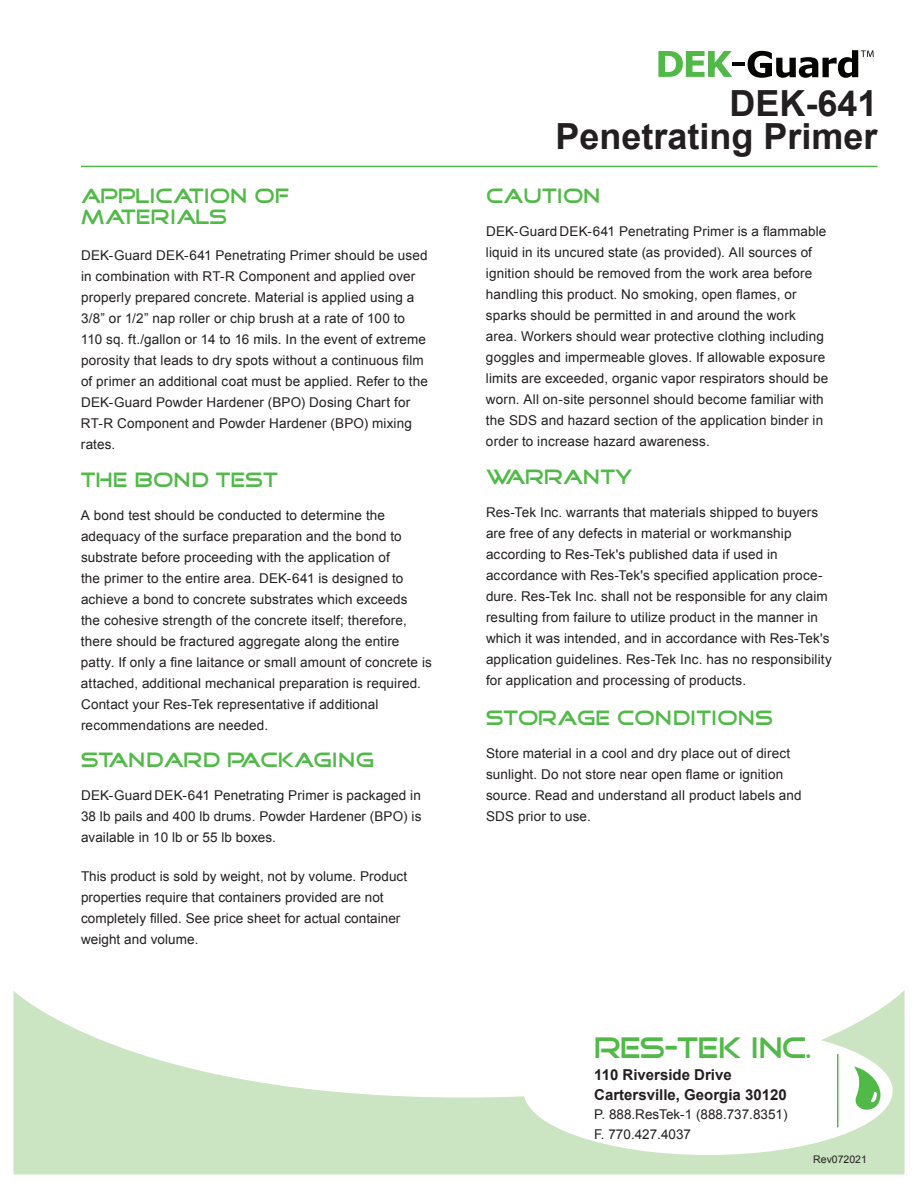
<style>
.page{position:relative;width:918px;height:1188px;background:#fff}
.page>*{position:absolute;margin:0;border:0;box-sizing:border-box;transform-origin:0 0}
.t1{font:700 36px "Arial";color:#231f20}
.t2{font:30px "Good Times";letter-spacing:-.04em;color:#51b948}
.t3{font:21px/21px "Good Times";color:#51b948}
.t4{font:700 15px "Arial";color:#231f20}
.t5{font:13.5px/21px "Arial";letter-spacing:.01em;color:#231f20}
.t6{font:10.5px "Arial";color:#231f20}
.s1{font-style:inherit}
</style>
<div class="page">
<svg style="left:14px;top:991px;width:890px;height:183px;fill:#cbe4c1"></svg>
<div style="left:524px;top:1027px;width:369px;height:128px;background:#fff;border-radius:50%"></div>
<svg style="left:854px;top:1066px;width:26px;height:44px"></svg>
<hr style="left:837px;top:1054px;width:1px;height:73px;background:#51b948">
<svg style="left:748px;top:50px;width:126px;height:28px"></svg>
<hr style="left:732px;top:62px;width:12px;height:4px;background:#040503">
<svg style="left:658px;top:51px;width:74px;height:26px"></svg>
<hr style="left:81px;top:166px;width:797px;height:1px;background:#51b948">
<p class="t3" style="left:81px;top:187px;width:210px">APPLICATION OF<br>MATERIALS</p>
<p class="t5" style="left:81px;top:245px;width:348px">DEK-Guard DEK-641 Penetrating Primer should be used in combination with RT-R Component and applied over properly prepared concrete. Material is applied using a 3/8” or 1/2” nap roller or chip brush at a rate of 100 to 110 sq. ft./gallon or 14 to 16 mils. In the event of extreme porosity that leads to dry spots without a continuous film of primer an additional coat must be applied. Refer to the DEK-Guard Powder Hardener (BPO) Dosing Chart for RT-R Component and Powder Hardener (BPO) mixing rates.</p>
<p class="t3" style="left:81px;top:470px;width:198px">THE BOND TEST</p>
<p class="t5" style="left:81px;top:504px;width:352px">A bond test should be conducted to determine the adequacy of the surface preparation and the bond to substrate before proceeding with the application of<br>the primer to the entire area. DEK-641 is designed to achieve a bond to concrete substrates which exceeds<br>the cohesive strength of the concrete itself; therefore, there should be fractured aggregate along the entire patty. If only a fine laitance or small amount of concrete is attached, additional mechanical preparation is required.<br>Contact your Res-Tek representative if additional recommendations are needed.</p>
<p class="t3" style="left:81px;top:750px;width:295px">STANDARD PACKAGING</p>
<p class="t5" style="left:81px;top:785px;width:342px;text-align:justify">DEK-Guard DEK-641 Penetrating Primer is packaged in 38 lb pails and 400 lb drums. Powder Hardener (BPO) is available in 10 lb or 55 lb boxes.</p>
<p class="t5" style="left:81px;top:866px;width:328px">This product is sold by weight, not by volume. Product properties require that containers provided are not completely filled. See price sheet for actual container weight and volume.</p>
<p class="t1" style="left:729px;top:80px;width:150px">DEK-641</p>
<p class="t1" style="left:555px;top:113px;width:324px">Penetrating Primer</p>
<p class="t3" style="left:486px;top:187px;width:116px">CAUTION</p>
<p class="t5" style="left:486px;top:221px;width:344px">DEK-Guard DEK-641 Penetrating Primer is a flammable liquid in its uncured state (as provided). All sources of ignition should be removed from the work area before handling this product. No smoking, open flames, or sparks should be permitted in and around the work area. Workers should wear protective clothing including goggles and impermeable gloves. If allowable exposure limits are exceeded, organic vapor respirators should be worn. All on-site personnel should become familiar with the SDS and hazard section of the application binder in order to increase hazard awareness.</p>
<p class="t3" style="left:486px;top:467px;width:148px">WARRANTY</p>
<p class="t5" style="left:486px;top:501px;width:347px">Res-Tek Inc. warrants that materials shipped to buyers are free of any defects in material or workmanship according to Res-Tek's published data if used in accordance with Res-Tek's specified application proce&shy;dure. Res-Tek Inc. shall not be responsible for any claim resulting from failure to utilize product in the manner in which it was intended, and in accordance with Res-Tek's application guidelines. Res-Tek Inc. has no responsibility for application and processing of products.</p>
<p class="t3" style="left:486px;top:708px;width:288px">STORAGE CONDITIONS</p>
<p class="t5" style="left:486px;top:743px;width:317px">Store material in a cool and dry place out of direct sunlight. Do not store near open flame or ignition source. Read and understand all product labels and SDS prior to use.</p>
<p class="t2" style="left:594px;top:1033px;width:221px">RES-TEK INC.</p>
<p class="t4" style="left:594px;top:1065px;width:139px">110 Riverside Drive</p>
<p class="t4" style="left:594px;top:1085px;width:194px">Cartersville, Georgia 30120</p>
<p class="t5" style="left:594px;top:1104px;width:195px">P. 888.ResTek-1 (888.737.8351)</p>
<p class="t5" style="left:594px;top:1124px;width:98px">F. 770.427.4037</p>
<p class="t6" style="left:813px;top:1152px;width:55px">Rev0<span class="s1">7</span>20<span class="s1">21</span></p>
</div>
